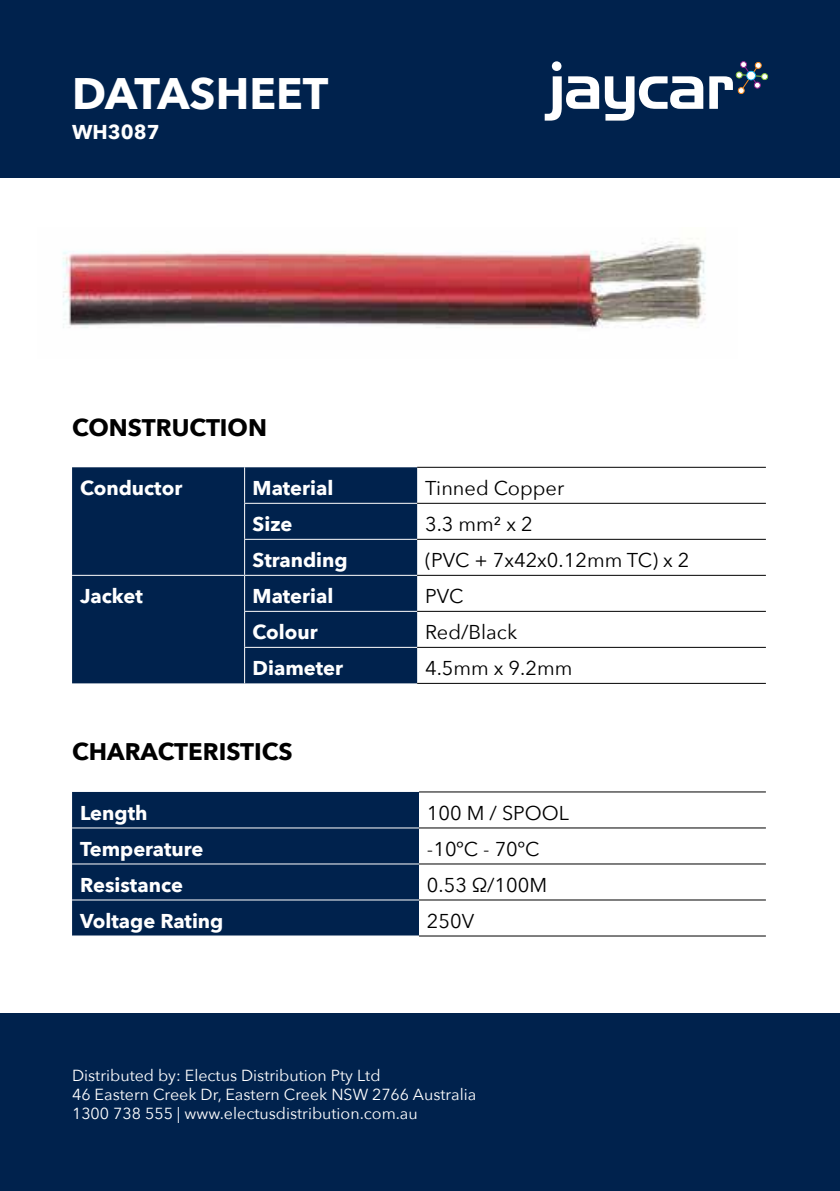
<style>
.page{position:relative;width:840px;height:1191px;background:#fff}
.page>*{position:absolute;margin:0;border:0;box-sizing:border-box;transform-origin:0 0}
.t1{font:700 44px "Avenir Next";color:#fff}
.t2{font:700 24px "Avenir Next";color:#000}
.t3{font:700 20px "Avenir Next";color:#fff}
.t4{font:20px "Avenir Next";color:#000}
.t5{font:16px/19.2px "Avenir Next";color:#fff}
</style>
<div class="page">
<div style="left:0;top:1013px;width:839px;height:178px;background:#00224d"></div>
<img style="left:62px;top:238px;width:644px;height:91px">
<div style="left:72px;top:467px;width:345px;height:216px;background:#00224d"></div>
<hr style="left:244px;top:467px;width:1px;height:36px;background:#fff">
<hr style="left:244px;top:503px;width:173px;height:1px;background:#fff">
<hr style="left:244px;top:504px;width:1px;height:35px;background:#fff">
<hr style="left:244px;top:539px;width:173px;height:1px;background:#fff">
<hr style="left:244px;top:540px;width:1px;height:35px;background:#fff">
<hr style="left:72px;top:575px;width:172px;height:1px;background:#fff">
<hr style="left:244px;top:575px;width:173px;height:1px;background:#fff">
<hr style="left:244px;top:576px;width:1px;height:35px;background:#fff">
<hr style="left:244px;top:611px;width:173px;height:1px;background:#fff">
<hr style="left:244px;top:612px;width:1px;height:35px;background:#fff">
<hr style="left:244px;top:647px;width:173px;height:1px;background:#fff">
<hr style="left:244px;top:648px;width:1px;height:35px;background:#fff">
<hr style="left:417px;top:467px;width:348px;height:1px;background:#000">
<hr style="left:417px;top:503px;width:348px;height:1px;background:#000">
<hr style="left:417px;top:539px;width:348px;height:1px;background:#000">
<hr style="left:417px;top:575px;width:348px;height:1px;background:#000">
<hr style="left:417px;top:611px;width:348px;height:1px;background:#000">
<hr style="left:417px;top:647px;width:348px;height:1px;background:#000">
<hr style="left:417px;top:683px;width:348px;height:1px;background:#000">
<div style="left:72px;top:792px;width:347px;height:143px;background:#00224d"></div>
<hr style="left:72px;top:827px;width:347px;height:1px;background:#fff">
<hr style="left:72px;top:863px;width:347px;height:1px;background:#fff">
<hr style="left:72px;top:899px;width:347px;height:1px;background:#fff">
<hr style="left:419px;top:791px;width:346px;height:1px;background:#000">
<hr style="left:419px;top:827px;width:346px;height:1px;background:#000">
<hr style="left:419px;top:863px;width:346px;height:1px;background:#000">
<hr style="left:419px;top:899px;width:346px;height:1px;background:#000">
<hr style="left:419px;top:935px;width:346px;height:1px;background:#000">
<div style="left:0;top:0;width:839px;height:178px;background:#00224d"></div>
<svg style="left:551px;top:61px;width:10px;height:10px"></svg>
<svg style="left:544px;top:76px;width:159px;height:45px"></svg>
<svg style="left:709px;top:61px;width:58px;height:48px"></svg>
<h1 class="t1" style="left:72px;top:55px;width:258px">DATASHEET</h1>
<p class="t3" style="left:72px;top:115px;width:89px">WH3087</p>
<h2 class="t2" style="left:72px;top:406px;width:196px">CONSTRUCTION</h2>
<p class="t3" style="left:80px;top:471px;width:104px">Conductor</p>
<p class="t3" style="left:252px;top:471px;width:82px">Material</p>
<p class="t4" style="left:425px;top:471px;width:140px">Tinned Copper</p>
<p class="t3" style="left:252px;top:507px;width:41px">Size</p>
<p class="t4" style="left:425px;top:507px;width:109px">3.3 mm² x 2</p>
<p class="t3" style="left:252px;top:543px;width:96px">Stranding</p>
<p class="t4" style="left:425px;top:543px;width:266px">(PVC + 7x42x0.12mm TC) x 2</p>
<p class="t3" style="left:80px;top:579px;width:64px">Jacket</p>
<p class="t3" style="left:252px;top:579px;width:82px">Material</p>
<p class="t4" style="left:425px;top:579px;width:40px">PVC</p>
<p class="t3" style="left:252px;top:615px;width:67px">Colour</p>
<p class="t4" style="left:425px;top:615px;width:93px">Red/Black</p>
<p class="t3" style="left:252px;top:651px;width:92px">Diameter</p>
<p class="t4" style="left:425px;top:651px;width:149px">4.5mm x 9.2mm</p>
<h2 class="t2" style="left:72px;top:731px;width:222px">CHARACTERISTICS</h2>
<p class="t3" style="left:80px;top:795px;width:69px">Length</p>
<p class="t4" style="left:427px;top:796px;width:143px">100 M / SPOOL</p>
<p class="t3" style="left:80px;top:831px;width:125px">Temperature</p>
<p class="t4" style="left:427px;top:832px;width:114px">-10ºC - 70ºC</p>
<p class="t3" style="left:80px;top:867px;width:104px">Resistance</p>
<p class="t4" style="left:427px;top:868px;width:122px">0.53 Ω/100M</p>
<p class="t3" style="left:80px;top:903px;width:145px">Voltage Rating</p>
<p class="t4" style="left:427px;top:904px;width:49px">250V</p>
<p class="t5" style="left:72px;top:1064px;width:405px">Distributed by: Electus Distribution Pty Ltd<br>46 Eastern Creek Dr, Eastern Creek NSW 2766 Australia<br>1300 738 555 | www.electusdistribution.com.au</p>
</div>
